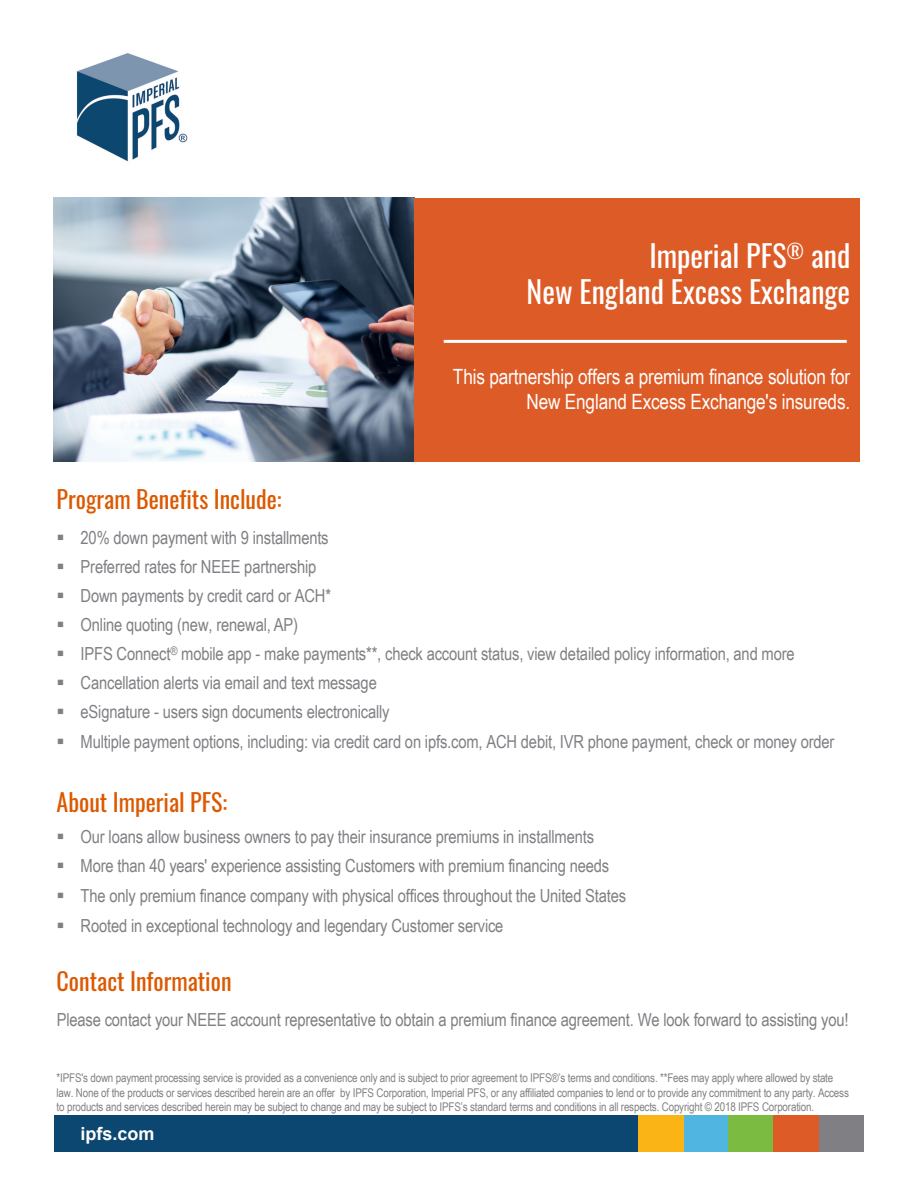
<style>
.page{position:relative;width:918px;height:1188px;background:#fff}
.page>*{position:absolute;margin:0;border:0;box-sizing:border-box;transform-origin:0 0}
.t1{font:30px/36px "Oswald";color:#fff;text-align:right}
.t2{font:24px "Oswald";color:#dd5900}
.t3{font:21px/25.2px "Arial Narrow";letter-spacing:-.01em;color:#fff;text-align:right}
.t4{font:18px "Arial Narrow";letter-spacing:-.01em;color:#807f84}
.t5{font:700 18px "Arial";color:#fff}
.t6{font:12px/14.4px "Arial Narrow";letter-spacing:-.015em;color:#818084}
</style>
<div class="page">
<div style="left:54px;top:1116px;width:809px;height:36px;background:#0b4771"></div>
<div style="left:683px;top:1116px;width:46px;height:36px;background:#50b5e1"></div>
<div style="left:728px;top:1116px;width:46px;height:36px;background:#7cbb42"></div>
<div style="left:818px;top:1116px;width:46px;height:36px;background:#807f84"></div>
<div style="left:638px;top:1116px;width:46px;height:36px;background:#fbb416"></div>
<img style="left:76px;top:53px;width:112px;height:109px">
<img style="left:53px;top:198px;width:361px;height:264px">
<div style="left:414px;top:198px;width:446px;height:264px;background:#dd5b26"></div>
<hr style="left:444px;top:340px;width:403px;height:3px;background:#fff">
<div style="left:773px;top:1116px;width:46px;height:36px;background:#dd5b26"></div>
<h1 class="t1" style="left:527px;top:235px;width:325px">Imperial PFS<sup>®</sup> and<br>New England Excess Exchange</h1>
<h2 class="t2" style="left:57px;top:478px;width:227px">Program Benefits Include:</h2>
<p class="t3" style="left:453px;top:363px;width:399px">This partnership offers a premium finance solution for<br>New England Excess Exchange's insureds.</p>
<p class="t4" style="left:57px;top:524px;width:274px">▪ 20% down payment with 9 installments</p>
<p class="t4" style="left:57px;top:553px;width:261px">▪ Preferred rates for NEEE partnership</p>
<p class="t4" style="left:57px;top:582px;width:276px">▪ Down payments by credit card or ACH*</p>
<p class="t4" style="left:57px;top:612px;width:243px">▪ Online quoting (new, renewal, AP)</p>
<p class="t4" style="left:57px;top:641px;width:740px">▪ IPFS Connect<sup>®</sup> mobile app - make payments**, check account status, view detailed policy information, and more</p>
<p class="t4" style="left:57px;top:670px;width:322px">▪ Cancellation alerts via email and text message</p>
<p class="t4" style="left:57px;top:699px;width:335px">▪ eSignature - users sign documents electronically</p>
<p class="t4" style="left:57px;top:728px;width:779px">▪ Multiple payment options, including: via credit card on ipfs.com, ACH debit, IVR phone payment, check or money order</p>
<h2 class="t2" style="left:57px;top:781px;width:172px">About Imperial PFS:</h2>
<p class="t4" style="left:57px;top:823px;width:539px">▪ Our loans allow business owners to pay their insurance premiums in installments</p>
<p class="t4" style="left:57px;top:853px;width:554px">▪ More than 40 years' experience assisting Customers with premium financing needs</p>
<p class="t4" style="left:57px;top:882px;width:571px">▪ The only premium finance company with physical offices throughout the United States</p>
<p class="t4" style="left:57px;top:912px;width:448px">▪ Rooted in exceptional technology and legendary Customer service</p>
<h2 class="t2" style="left:57px;top:960px;width:176px">Contact Information</h2>
<p class="t4" style="left:57px;top:1006px;width:793px">Please contact your NEEE account representative to obtain a premium finance agreement. We look forward to assisting you!</p>
<p class="t6" style="left:57px;top:1070px;width:794px">*IPFS's down payment processing service is provided as a convenience only and is subject to prior agreement to IPFS®’s terms and conditions. **Fees may apply where allowed by state law. None of the products or services described herein are an offer by IPFS Corporation, Imperial PFS, or any affiliated companies to lend or to provide any commitment to any party. Access to products and services described herein may be subject to change and may be subject to IPFS’s standard terms and conditions in all respects. Copyright © 2018 IPFS Corporation.</p>
<p class="t5" style="left:80px;top:1121px;width:76px">ipfs.com</p>
</div>
